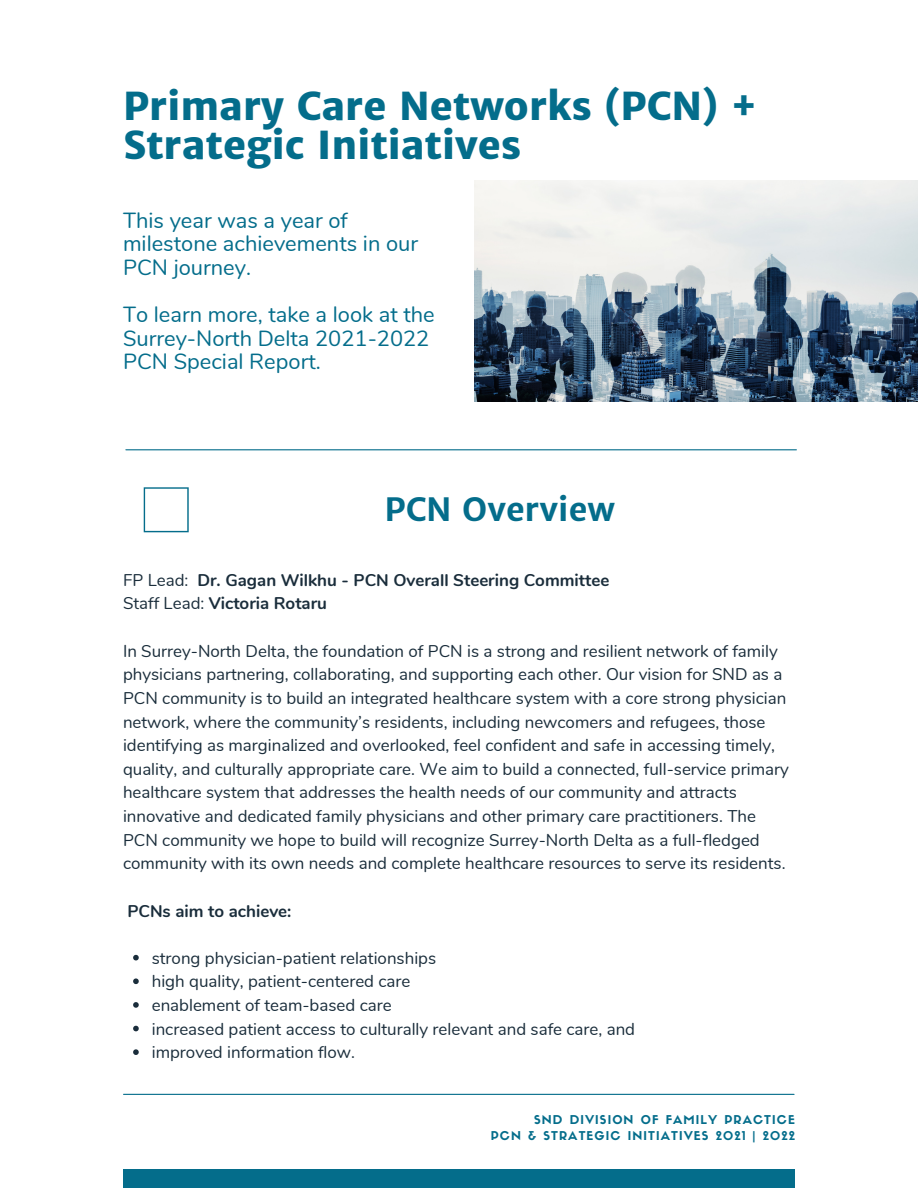
<style>
.page{position:relative;width:918px;height:1188px;background:#fff}
.page>*{position:absolute;margin:0;border:0;box-sizing:border-box;transform-origin:0 0}
.t1{font:800 38.55px/38.2px "Merriweather Sans";color:#046d8b}
.t2{font:700 32.25px "Merriweather Sans";color:#046d8b}
.t3{font:21.9px/23.7px "Nunito";color:#046d8b}
.t4{font:16.95px/23.7px "Nunito";color:#1a2d3b}
.t5{font:700 16.95px/23.7px "Nunito";color:#1a2d3b}
.t6{font:12px/15.9px "Sifonn Basic";letter-spacing:.09em;color:#046d8b;text-align:right}
.s1{font-weight:400}
</style>
<div class="page">
<div style="left:123px;top:1170px;width:671px;height:18px;background:#046d8b"></div>
<hr style="left:126px;top:449px;width:670px;height:1px;background:#046d8b">
<svg style="left:144px;top:487px;width:45px;height:45px"></svg>
<hr style="left:124px;top:1094px;width:670px;height:1px;background:#046d8b">
<svg style="left:133px;top:955px;width:6px;height:5px"></svg>
<svg style="left:133px;top:978px;width:6px;height:6px"></svg>
<svg style="left:133px;top:1002px;width:6px;height:6px"></svg>
<svg style="left:133px;top:1026px;width:6px;height:5px"></svg>
<svg style="left:133px;top:1049px;width:6px;height:6px"></svg>
<img style="left:474px;top:180px;width:444px;height:222px">
<h1 class="t1" style="left:123px;top:88px;width:636px">Primary Care Networks (PCN) +<br>Strategic Initiatives</h1>
<p class="t3" style="left:123px;top:209px;width:297px">This year was a year of milestone achievements in our<br>PCN journey.</p>
<p class="t3" style="left:123px;top:303px;width:313px">To learn more, take a look at the<br>Surrey-North Delta 2021-2022<br>PCN Special Report.</p>
<h2 class="t2" style="left:384px;top:490px;width:232px">PCN Overview</h2>
<p class="t5" style="left:123px;top:568px;width:488px"><span class="s1">FP Lead:</span> Dr. Gagan Wilkhu - PCN Overall Steering Committee<br><span class="s1">Staff Lead:</span> Victoria Rotaru</p>
<p class="t4" style="left:123px;top:639px;width:667px">In Surrey-North Delta, the foundation of PCN is a strong and resilient network of family physicians partnering, collaborating, and supporting each other. Our vision for SND as a PCN community is to build an integrated healthcare system with a core strong physician network, where the community’s residents, including newcomers and refugees, those identifying as marginalized and overlooked, feel confident and safe in accessing timely, quality, and culturally appropriate care. We aim to build a connected, full-service primary healthcare system that addresses the health needs of our community and attracts innovative and dedicated family physicians and other primary care practitioners. The PCN community we hope to build will recognize Surrey-North Delta as a full-fledged community with its own needs and complete healthcare resources to serve its residents.</p>
<p class="t5" style="left:127px;top:899px;width:166px">PCNs aim to achieve:</p>
<p class="t4" style="left:152px;top:946px;width:485px">strong physician-patient relationships<br>high quality, patient-centered care<br>enablement of team-based care<br>increased patient access to culturally relevant and safe care, and improved information flow.</p>
<p class="t6" style="left:491px;top:1113px;width:306px">SND DIVISION OF FAMILY PRACTICE<br>PCN &amp; STRATEGIC INITIATIVES 2021 | 2022</p>
</div>
